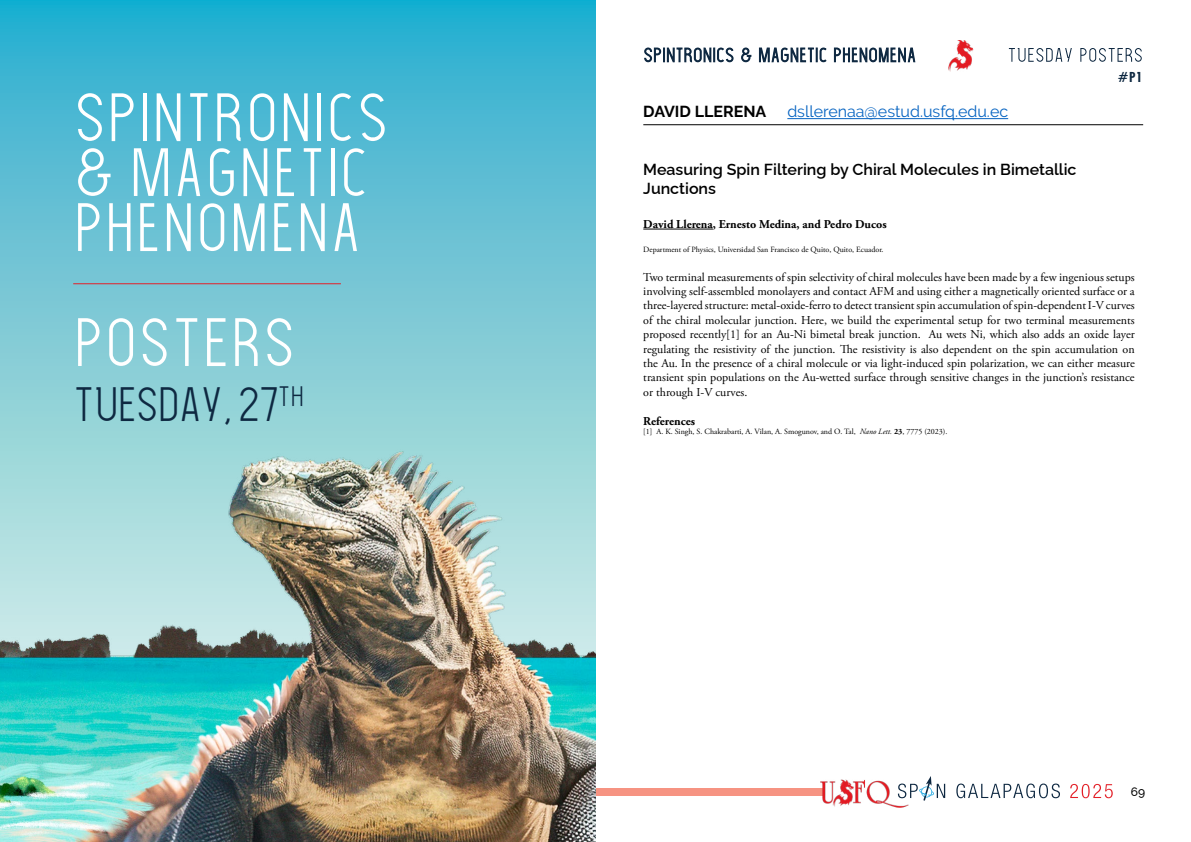
<style>
.page{position:relative;width:1191px;height:842px;background:#fff}
.page>*{position:absolute;margin:0;border:0;box-sizing:border-box;transform-origin:0 0}
.t1{font:65px/55px "The Light Font";color:#fff}
.t2{font:46px "The Light Font";letter-spacing:-.04em;color:#0e2841}
.t3{font:100 16px/19.2px "Raleway";color:#000}
.t4{font:16px "Raleway";color:#0563c1}
.t5{font:700 condensed 14px "Futura BT";color:#0e2841}
.t6{font:12px/14.4px "Adobe Garamond Pro";color:#000;text-align:justify}
.t7{font:700 12px "Adobe Garamond Pro";color:#000}
.t8{font:100 12px "Raleway";color:#000}
.t9{font:8px "Adobe Garamond Pro";color:#000}
.s1{font-style:italic}
.s2{font-weight:700}
</style>
<div class="page">
<div style="left:93px;top:788px;width:730px;height:8px;background:#f69382"></div>
<hr style="left:643px;top:124px;width:500px;height:1px;background:#000">
<svg style="left:956px;top:783px;width:104px;height:15px"></svg>
<svg style="left:1070px;top:784px;width:42px;height:14px"></svg>
<svg style="left:910px;top:776px;width:35px;height:25px"></svg>
<img style="left:820px;top:779px;width:88px;height:28px">
<svg style="left:1009px;top:48px;width:132px;height:14px"></svg>
<svg style="left:644px;top:48px;width:271px;height:14px"></svg>
<img style="left:948px;top:40px;width:25px;height:32px">
<svg style="left:0;top:0;width:595px;height:446px;background:#64c1d4"></svg>
<hr style="left:73px;top:283px;width:268px;height:1px;background:#e31f27">
<img style="left:0;top:446px;width:595px;height:396px">
<hr style="left:787px;top:118px;width:221px;height:1px;background:#0563c1">
<hr style="left:643px;top:229px;width:70px;height:1px;background:#000">
<h1 class="t1" style="left:73px;top:91px;width:318px">SPINTRONICS &amp; MAGNETIC<br>PHENOMENA</h1>
<h1 class="t1" style="left:73px;top:316px;width:224px">POSTERS</h1>
<h2 class="t2" style="left:73px;top:385px;width:232px">TUESDAY, 27<sup>TH</sup></h2>
<h3 class="t3" style="left:643px;top:100px;width:125px">DAVID LLERENA</h3>
<h3 class="t4" style="left:787px;top:102px;width:222px">dsllerenaa@estud.usfq.edu.ec</h3>
<p class="t5" style="left:1117px;top:69px;width:26px">#P1</p>
<h3 class="t3" style="left:643px;top:158px;width:435px">Measuring Spin Filtering by Chiral Molecules in Bimetallic<br>Junctions</h3>
<p class="t7" style="left:643px;top:217px;width:245px">David Llerena, Ernesto Medina, and Pedro Ducos</p>
<p class="t9" style="left:643px;top:244px;width:242px">Department of Physics, Universidad San Francisco de Quito, Quito, Ecuador.</p>
<p class="t6" style="left:643px;top:270px;width:493px">Two terminal measurements of spin selectivity of chiral molecules have been made by a few ingenious setups involving self-assembled monolayers and contact AFM and using either a magnetically oriented surface or a three-layered structure: metal-oxide-ferro to detect transient spin accumulation of spin-dependent I-V curves of the chiral molecular junction. Here, we build the experimental setup for two terminal measurements proposed recently[1] for an Au-Ni bimetal break junction. Au wets Ni, which also adds an oxide layer regulating the resistivity of the junction. The resistivity is also dependent on the spin accumulation on the Au. In the presence of a chiral molecule or via light-induced spin polarization, we can either measure transient spin populations on the Au-wetted surface through sensitive changes in the junction’s resistance or through I-V curves.</p>
<p class="t7" style="left:643px;top:414px;width:53px">References</p>
<p class="t9" style="left:643px;top:427px;width:306px">[1] A. K. Singh, S. Chakrabarti, A. Vilan, A. Smogunov, and O. Tal, <span class="s1">Nano Lett.</span> <span class="s2">23</span>, 7775 (2023).</p>
<p class="t8" style="left:1131px;top:782px;width:16px">69</p>
</div>
